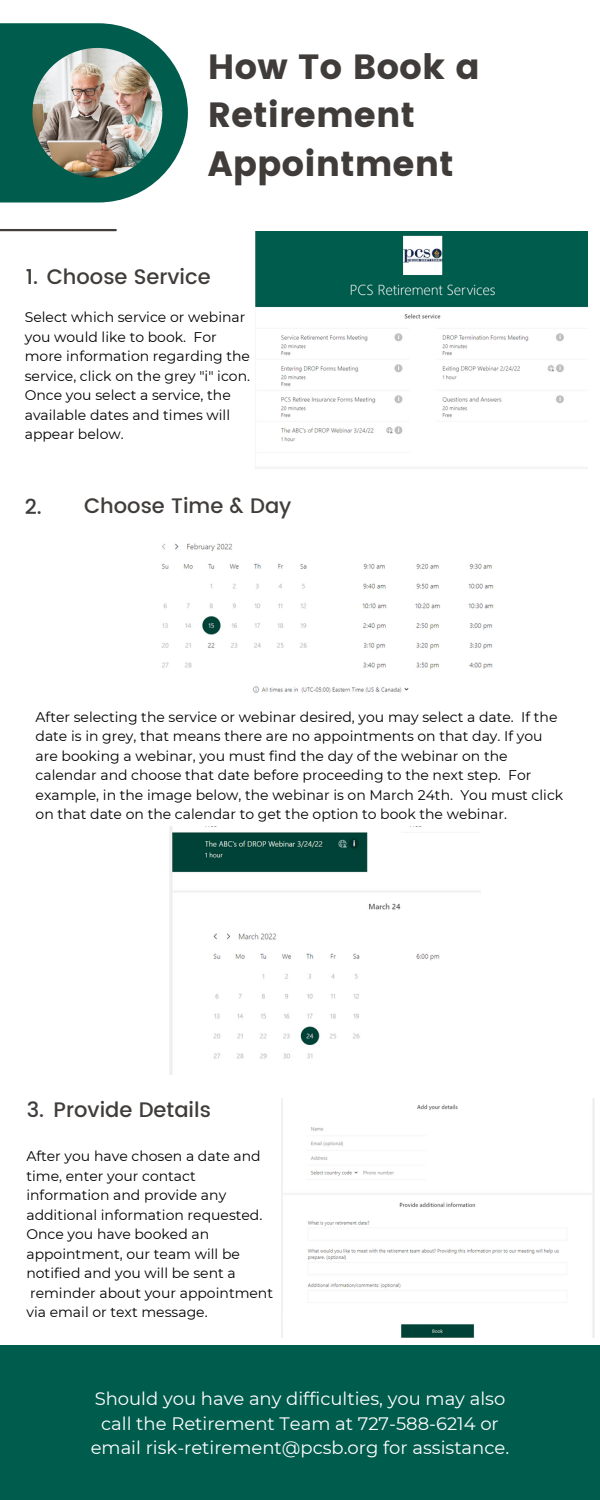
<style>
.page{position:relative;width:600px;height:1500px;background:#fff}
.page>*{position:absolute;margin:0;border:0;box-sizing:border-box;transform-origin:0 0}
.t1{font:35px/48.8px "Poppins";color:#403c3a}
.t2{font:500 21px "Poppins";color:#403c3a}
.t3{font:18px/24.8px "Montserrat";color:#fff;text-align:center}
.t4{font:14px/19.5px "Montserrat";color:#000}
</style>
<div class="page">
<svg style="left:0;top:23px;width:188px;height:179px"></svg>
<img style="left:32px;top:48px;width:130px;height:130px;border-radius:50%">
<div style="left:0;top:1345px;width:600px;height:155px;background:#005c4d"></div>
<hr style="left:0;top:229px;width:116px;height:2px;background:#443e3c">
<img style="left:256px;top:231px;width:331px;height:237px">
<img style="left:161px;top:543px;width:333px;height:150px">
<img style="left:281px;top:1099px;width:314px;height:238px">
<img style="left:170px;top:827px;width:310px;height:247px">
<p class="t1" style="left:208px;top:42px;width:274px">How To Book a<br>Retirement<br>Appointment</p>
<p class="t2" style="left:26px;top:265px;width:186px">1. Choose Service</p>
<p class="t4" style="left:25px;top:307px;width:227px">Select which service or webinar you would like to book. For more information regarding the service, click on the grey "i" icon.<br>Once you select a service, the available dates and times will appear below.</p>
<p class="t2" style="left:25px;top:494px;width:19px">2.</p>
<p class="t2" style="left:84px;top:494px;width:209px">Choose Time &amp; Day</p>
<p class="t4" style="left:36px;top:707px;width:529px">After selecting the service or webinar desired, you may select a date. If the date is in grey, that means there are no appointments on that day. If you are booking a webinar, you must find the day of the webinar on the calendar and choose that date before proceeding to the next step. For example, in the image below, the webinar is on March 24th. You must click on that date on the calendar to get the option to book the webinar.</p>
<p class="t2" style="left:27px;top:1097px;width:186px">3. Provide Details</p>
<p class="t4" style="left:26px;top:1146px;width:248px">After you have chosen a date and time, enter your contact information and provide any additional information requested.<br>Once you have booked an appointment, our team will be notified and you will be sent a reminder about your appointment via email or text message.</p>
<p class="t3" style="left:91px;top:1386px;width:420px">Should you have any difficulties, you may also call the Retirement Team at 727-588-6214 or email risk-retirement@pcsb.org for assistance.</p>
</div>
